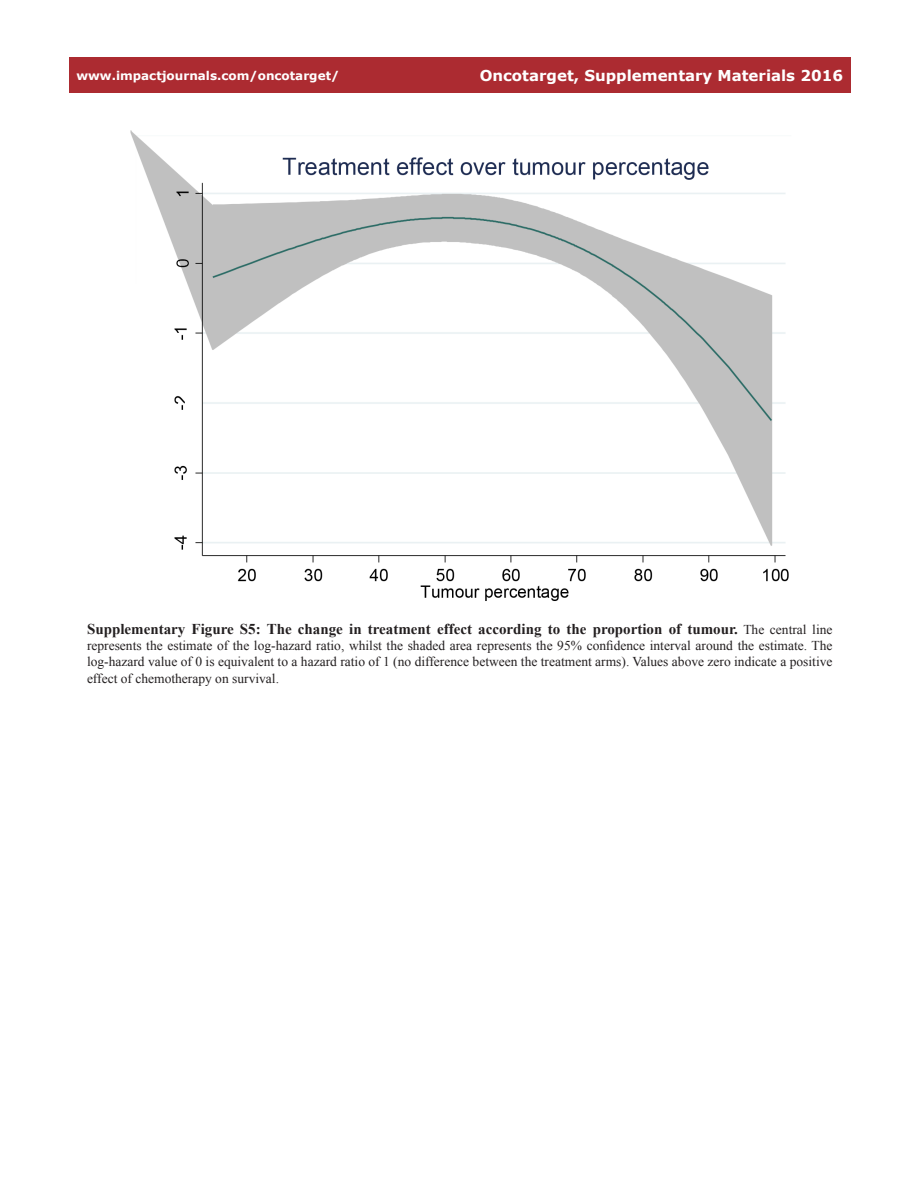
<style>
.page{position:relative;width:918px;height:1188px;background:#fff}
.page>*{position:absolute;margin:0;border:0;box-sizing:border-box;transform-origin:0 0}
.figuretext{font:700 15px "Times New Roman";color:#231f20}
.t1{font:700 15px "Verdana";color:#fff}
.figuretext-2{font:13.5px/16.2px "Times New Roman";color:#231f20;text-align:justify}
.t2{font:700 12px "Verdana";color:#fff}
.s1{font-weight:400;font-size:13.5px}
</style>
<div class="page">
<div style="left:69px;top:57px;width:781px;height:36px;background:#ac2b31"></div>
<img style="left:130px;top:130px;width:659px;height:471px">
<p class="t2" style="left:76px;top:67px;width:264px">www.impactjournals.com/oncotarget/</p>
<p class="t1" style="left:480px;top:65px;width:365px">Oncotarget, Supplementary Materials 2016</p>
<p class="figuretext" style="left:87px;top:619px;width:747px">Supplementary Figure S5: The change in treatment effect according to the proportion of tumour. <span class="s1">The central line</span></p>
<p class="figuretext-2" style="left:87px;top:637px;width:747px">represents the estimate of the log-hazard ratio, whilst the shaded area represents the 95% confidence interval around the estimate. The log-hazard value of 0 is equivalent to a hazard ratio of 1 (no difference between the treatment arms). Values above zero indicate a positive effect of chemotherapy on survival.</p>
</div>
